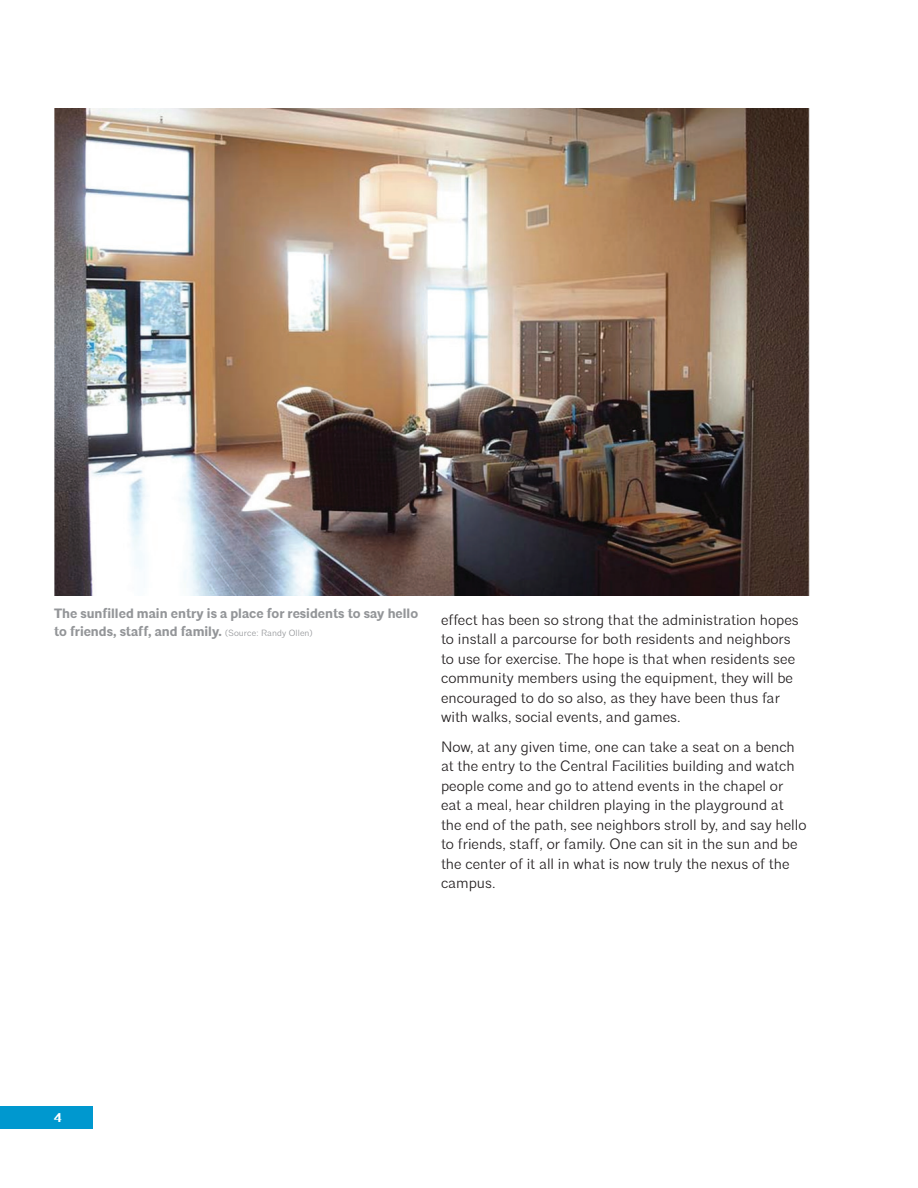
<style>
.page{position:relative;width:918px;height:1188px;background:#fff}
.page>*{position:absolute;margin:0;border:0;box-sizing:border-box;transform-origin:0 0}
.t1{font:300 15px/19.5px "Architype";color:#231f20}
.t2{font:700 13.5px/18px "Architype";color:#939598}
.t3{font:700 12.75px "Architype";color:#fff}
.s1{font-weight:300;font-size:9px}
</style>
<div class="page">
<div style="left:0;top:1106px;width:93px;height:23px;background:#0098cf"></div>
<img style="left:54px;top:108px;width:756px;height:488px">
<p class="t2" style="left:54px;top:604px;width:366px">The sunfilled main entry is a place for residents to say hello to friends, staff, and family. <span class="s1">(Source: Randy Ollen)</span></p>
<p class="t1" style="left:441px;top:610px;width:359px">effect has been so strong that the administration hopes to install a parcourse for both residents and neighbors to use for exercise. The hope is that when residents see community members using the equipment, they will be encouraged to do so also, as they have been thus far with walks, social events, and games.</p>
<p class="t1" style="left:441px;top:737px;width:367px">Now, at any given time, one can take a seat on a bench at the entry to the Central Facilities building and watch people come and go to attend events in the chapel or eat a meal, hear children playing in the playground at the end of the path, see neighbors stroll by, and say hello to friends, staff, or family. One can sit in the sun and be the center of it all in what is now truly the nexus of the campus.</p>
<p class="t3" style="left:54px;top:1110px;width:9px">4</p>
</div>
